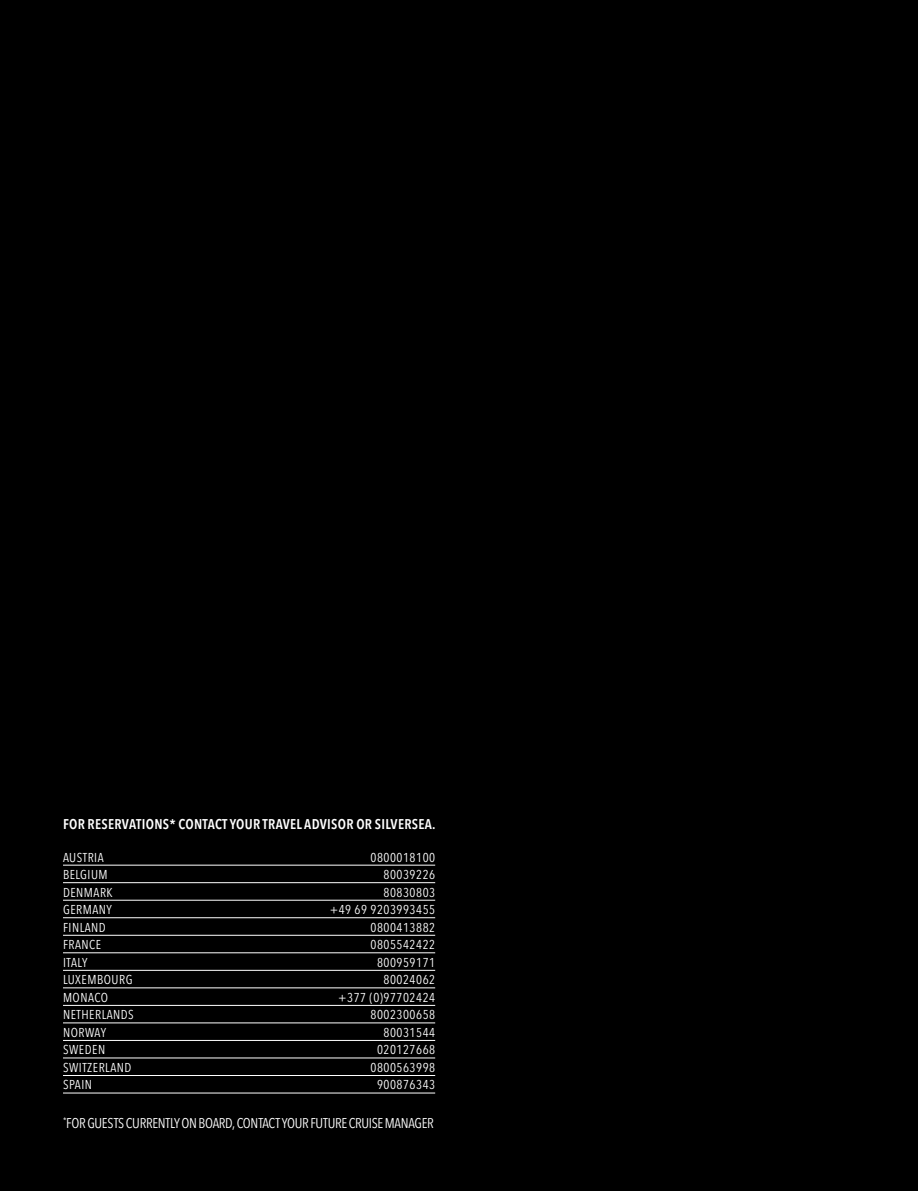
<style>
.page{position:relative;width:918px;height:1191px;background:#000}
.page>*{position:absolute;margin:0;border:0;box-sizing:border-box;transform-origin:0 0}
.t1{font:condensed 14px "Avenir Next LT Pro";letter-spacing:-.025em;color:#fff}
.t2{font:600 condensed 14px "Avenir Next LT Pro";letter-spacing:.02em;color:#fff}
.t3{font:condensed 12.78px "Avenir Next LT Pro";letter-spacing:.04em;color:#fff}
</style>
<div class="page">
<hr style="left:63px;top:882px;width:372px;height:1px;background:#fff">
<hr style="left:63px;top:865px;width:372px;height:1px;background:#fff">
<hr style="left:63px;top:900px;width:372px;height:1px;background:#fff">
<hr style="left:63px;top:917px;width:372px;height:1px;background:#fff">
<hr style="left:63px;top:935px;width:372px;height:1px;background:#fff">
<hr style="left:63px;top:952px;width:372px;height:1px;background:#fff">
<hr style="left:63px;top:970px;width:372px;height:1px;background:#fff">
<hr style="left:63px;top:987px;width:372px;height:1px;background:#fff">
<hr style="left:63px;top:1040px;width:372px;height:1px;background:#fff">
<hr style="left:63px;top:1075px;width:372px;height:1px;background:#fff">
<hr style="left:63px;top:1022px;width:372px;height:1px;background:#fff">
<hr style="left:63px;top:1005px;width:372px;height:1px;background:#fff">
<hr style="left:63px;top:1057px;width:372px;height:1px;background:#fff">
<hr style="left:63px;top:1092px;width:372px;height:1px;background:#fff">
<p class="t2" style="left:63px;top:816px;width:374px">FOR RESERVATIONS* CONTACT YOUR TRAVEL ADVISOR OR SILVERSEA.</p>
<p class="t3" style="left:63px;top:849px;width:42px">AUSTRIA</p>
<p class="t3" style="left:370px;top:849px;width:66px">0800018100</p>
<p class="t3" style="left:63px;top:867px;width:46px">BELGIUM</p>
<p class="t3" style="left:383px;top:867px;width:53px">80039226</p>
<p class="t3" style="left:63px;top:884px;width:51px">DENMARK</p>
<p class="t3" style="left:383px;top:884px;width:53px">80830803</p>
<p class="t3" style="left:63px;top:902px;width:50px">GERMANY</p>
<p class="t3" style="left:330px;top:902px;width:107px">+49 69 9203993455</p>
<p class="t3" style="left:63px;top:919px;width:44px">FINLAND</p>
<p class="t3" style="left:370px;top:919px;width:66px">0800413882</p>
<p class="t3" style="left:63px;top:937px;width:40px">FRANCE</p>
<p class="t3" style="left:370px;top:937px;width:66px">0805542422</p>
<p class="t3" style="left:63px;top:954px;width:26px">ITALY</p>
<p class="t3" style="left:377px;top:954px;width:60px">800959171</p>
<p class="t3" style="left:63px;top:972px;width:71px">LUXEMBOURG</p>
<p class="t3" style="left:383px;top:972px;width:53px">80024062</p>
<p class="t3" style="left:63px;top:989px;width:47px">MONACO</p>
<p class="t3" style="left:338px;top:989px;width:98px">+377 (0)97702424</p>
<p class="t3" style="left:63px;top:1007px;width:72px">NETHERLANDS</p>
<p class="t3" style="left:370px;top:1007px;width:66px">8002300658</p>
<p class="t3" style="left:63px;top:1024px;width:45px">NORWAY</p>
<p class="t3" style="left:383px;top:1024px;width:53px">80031544</p>
<p class="t3" style="left:63px;top:1042px;width:44px">SWEDEN</p>
<p class="t3" style="left:377px;top:1042px;width:60px">020127668</p>
<p class="t3" style="left:63px;top:1059px;width:70px">SWITZERLAND</p>
<p class="t3" style="left:370px;top:1059px;width:66px">0800563998</p>
<p class="t3" style="left:63px;top:1077px;width:30px">SPAIN</p>
<p class="t3" style="left:377px;top:1077px;width:60px">900876343</p>
<p class="t1" style="left:63px;top:1114px;width:372px"><sup>*</sup>FOR GUESTS CURRENTLY ON BOARD, CONTACT YOUR FUTURE CRUISE MANAGER</p>
</div>
